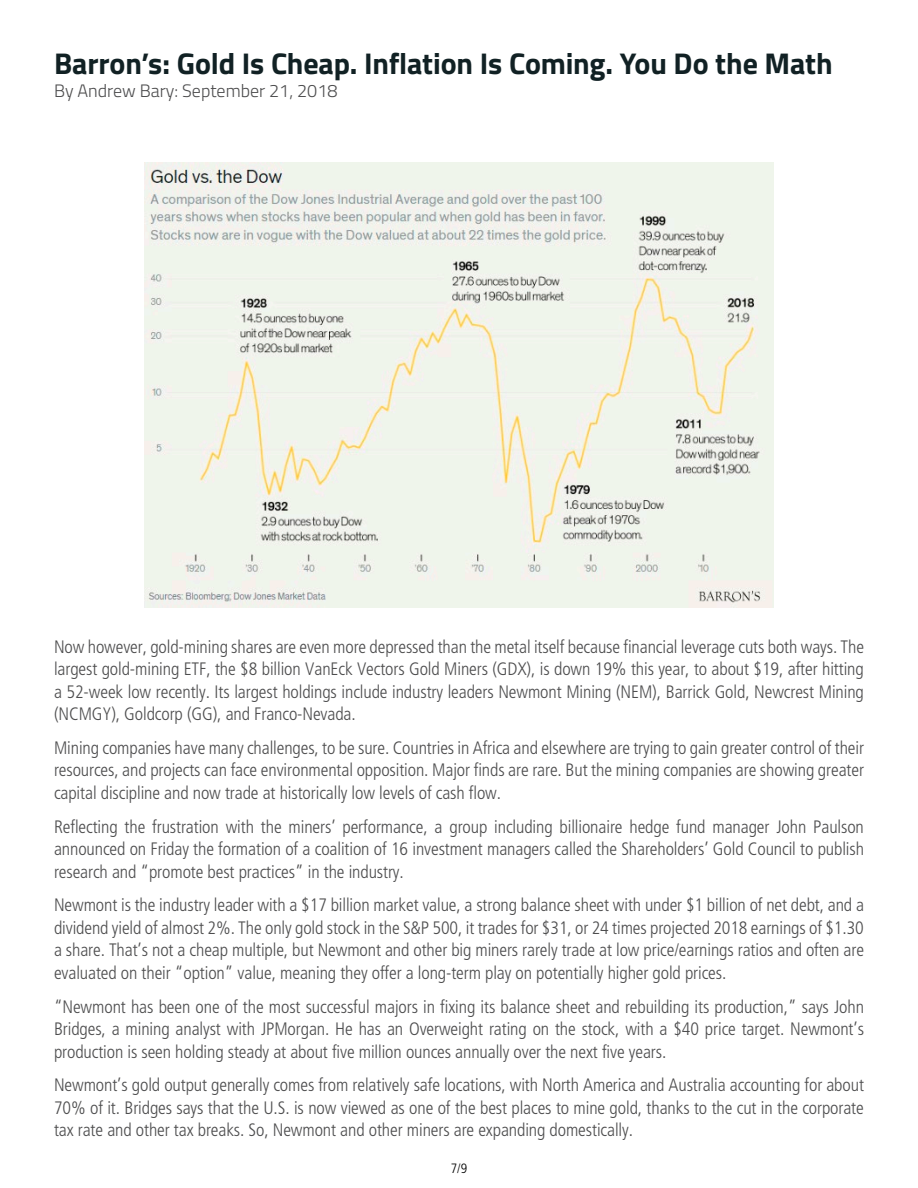
<style>
.page{position:relative;width:918px;height:1188px;background:#fff}
.page>*{position:absolute;margin:0;border:0;box-sizing:border-box;transform-origin:0 0}
.t1{font:700 30px "Titillium Web";letter-spacing:-.005em;color:#112124}
.t2{font:300 condensed 18px/22.5px "Frutiger LT Std";letter-spacing:-.005em;color:#4d4d4e;text-align:justify}
.t3{font:300 18px "Titillium Web";color:#4d4d4e}
.t4{font:300 condensed 13.5px "Frutiger LT Std";color:#000}
</style>
<div class="page">
<img style="left:145px;top:162px;width:628px;height:446px">
<h1 class="t1" style="left:54px;top:41px;width:780px">Barron’s: Gold Is Cheap. Inflation Is Coming. You Do the Math</h1>
<p class="t3" style="left:54px;top:78px;width:285px">By Andrew Bary: September 21, 2018</p>
<p class="t2" style="left:54px;top:635px;width:812px">Now however, gold-mining shares are even more depressed than the metal itself because financial leverage cuts both ways. The largest gold-mining ETF, the $8 billion VanEck Vectors Gold Miners (GDX), is down 19% this year, to about $19, after hitting a 52-week low recently. Its largest holdings include industry leaders Newmont Mining (NEM), Barrick Gold, Newcrest Mining (NCMGY), Goldcorp (GG), and Franco-Nevada.</p>
<p class="t2" style="left:54px;top:737px;width:812px">Mining companies have many challenges, to be sure. Countries in Africa and elsewhere are trying to gain greater control of their resources, and projects can face environmental opposition. Major finds are rare. But the mining companies are showing greater capital discipline and now trade at historically low levels of cash flow.</p>
<p class="t2" style="left:54px;top:815px;width:812px">Reflecting the frustration with the miners’ performance, a group including billionaire hedge fund manager John Paulson announced on Friday the formation of a coalition of 16 investment managers called the Shareholders’ Gold Council to publish research and “promote best practices” in the industry.</p>
<p class="t2" style="left:54px;top:894px;width:812px">Newmont is the industry leader with a $17 billion market value, a strong balance sheet with under $1 billion of net debt, and a dividend yield of almost 2%. The only gold stock in the S&amp;P 500, it trades for $31, or 24 times projected 2018 earnings of $1.30 a share. That’s not a cheap multiple, but Newmont and other big miners rarely trade at low price/earnings ratios and often are evaluated on their “option” value, meaning they offer a long-term play on potentially higher gold prices.</p>
<p class="t2" style="left:54px;top:995px;width:812px">“Newmont has been one of the most successful majors in fixing its balance sheet and rebuilding its production,” says John Bridges, a mining analyst with JPMorgan. He has an Overweight rating on the stock, with a $40 price target. Newmont’s production is seen holding steady at about five million ounces annually over the next five years.</p>
<p class="t2" style="left:54px;top:1074px;width:812px">Newmont’s gold output generally comes from relatively safe locations, with North America and Australia accounting for about 70% of it. Bridges says that the U.S. is now viewed as one of the best places to mine gold, thanks to the cut in the corporate tax rate and other tax breaks. So, Newmont and other miners are expanding domestically.</p>
<p class="t4" style="left:451px;top:1160px;width:18px">7/9</p>
</div>
